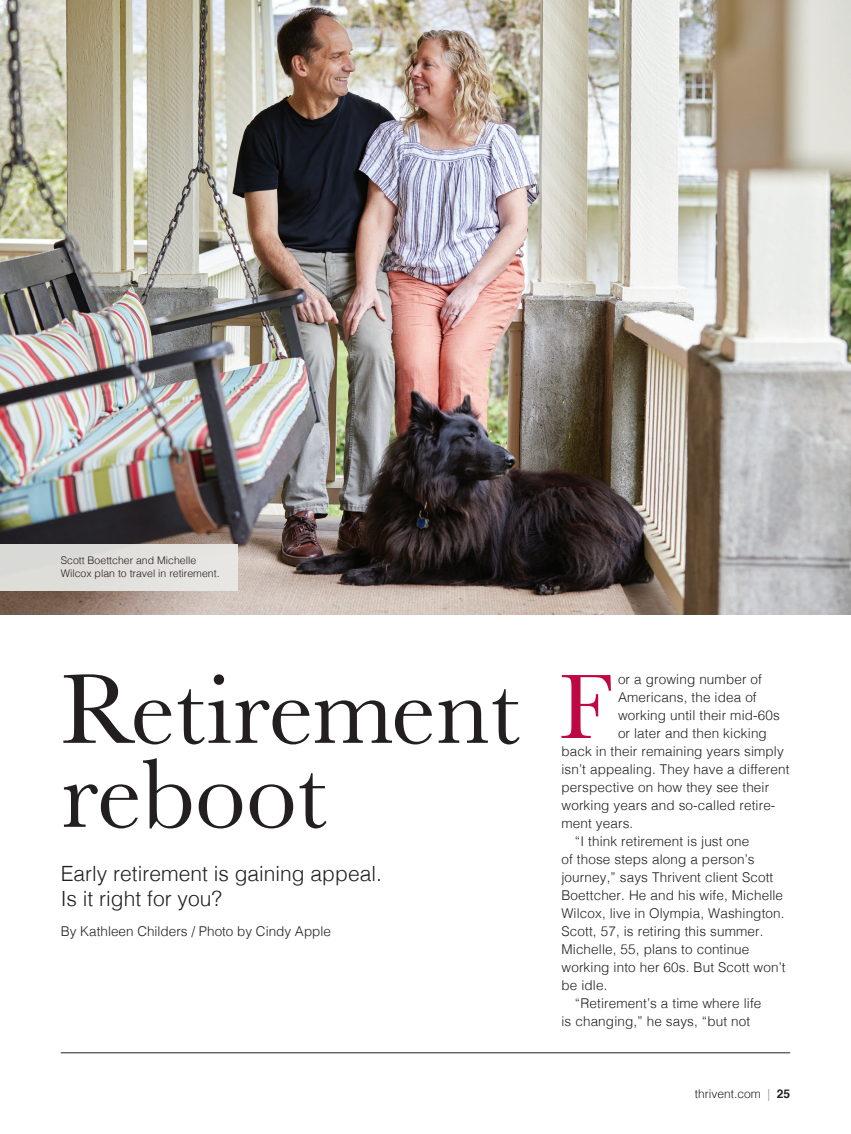
<style>
.page{position:relative;width:851px;height:1134px;background:#fff}
.page>*{position:absolute;margin:0;border:0;box-sizing:border-box;transform-origin:0 0}
.Feature_Hed_60pt{font:102px/84px "Baskerville";color:#231f20}
.body-ind{font:95.1px "Baskerville";color:#be0743}
.body-ind-2{font:300 21px/25.2px "Helvetica";color:#231f20}
.body-ind-3{font:300 13.5px/18px "Helvetica";letter-spacing:.01em;color:#231f20}
.t1{font:300 12px "Helvetica";color:#231f20}
.t2{font:300 10.5px/12.6px "Helvetica";color:#231f20}
.s1{color:#939598}
.s2{font-weight:700}
</style>
<div class="page">
<hr style="left:61px;top:1053px;width:729px;height:1px;background:#231f20">
<img style="left:0;top:0;width:850px;height:615px">
<div style="left:0;top:544px;width:238px;height:46px;background:#e2dfdb"></div>
<p class="t2" style="left:61px;top:554px;width:160px">Scott Boettcher and Michelle<br>Wilcox plan to travel in retirement.</p>
<p class="Feature_Hed_60pt" style="left:61px;top:669px;width:460px">Retirement reboot</p>
<p class="body-ind-2" style="left:61px;top:859px;width:322px">Early retirement is gaining appeal.<br>Is it right for you?</p>
<p class="body-ind-3" style="left:61px;top:921px;width:272px">By Kathleen Childers / Photo by Cindy Apple</p>
<p class="body-ind" style="left:559px;top:647px;width:54px">F</p>
<p class="body-ind-3" style="left:618px;top:669px;width:145px">or a growing number of</p>
<p class="body-ind-3" style="left:618px;top:687px;width:140px">Americans, the idea of</p>
<p class="body-ind-3" style="left:618px;top:705px;width:163px">working until their mid-60s</p>
<p class="body-ind-3" style="left:618px;top:723px;width:150px">or later and then kicking</p>
<p class="body-ind-3" style="left:561px;top:741px;width:224px">back in their remaining years simply</p>
<p class="body-ind-3" style="left:561px;top:759px;width:229px">isn’t appealing. They have a different</p>
<p class="body-ind-3" style="left:561px;top:777px;width:209px">perspective on how they see their</p>
<p class="body-ind-3" style="left:561px;top:795px;width:215px">working years and so-called retire-</p>
<p class="body-ind-3" style="left:561px;top:813px;width:73px">ment years.</p>
<p class="body-ind-3" style="left:561px;top:831px;width:225px;text-indent:14px">“I think retirement is just one<br>of those steps along a person’s journey,” says Thrivent client Scott<br>Boettcher. He and his wife, Michelle<br>Wilcox, live in Olympia, Washington.<br>Scott, 57, is retiring this summer.<br>Michelle, 55, plans to continue working into her 60s. But Scott won’t be idle.</p>
<p class="body-ind-3" style="left:561px;top:993px;width:201px;text-indent:14px">“Retirement’s a time where life is changing,” he says, “but not</p>
<p class="t1" style="left:694px;top:1084px;width:97px">thrivent.com <span class="s1">|</span> <span class="s2">25</span></p>
</div>
